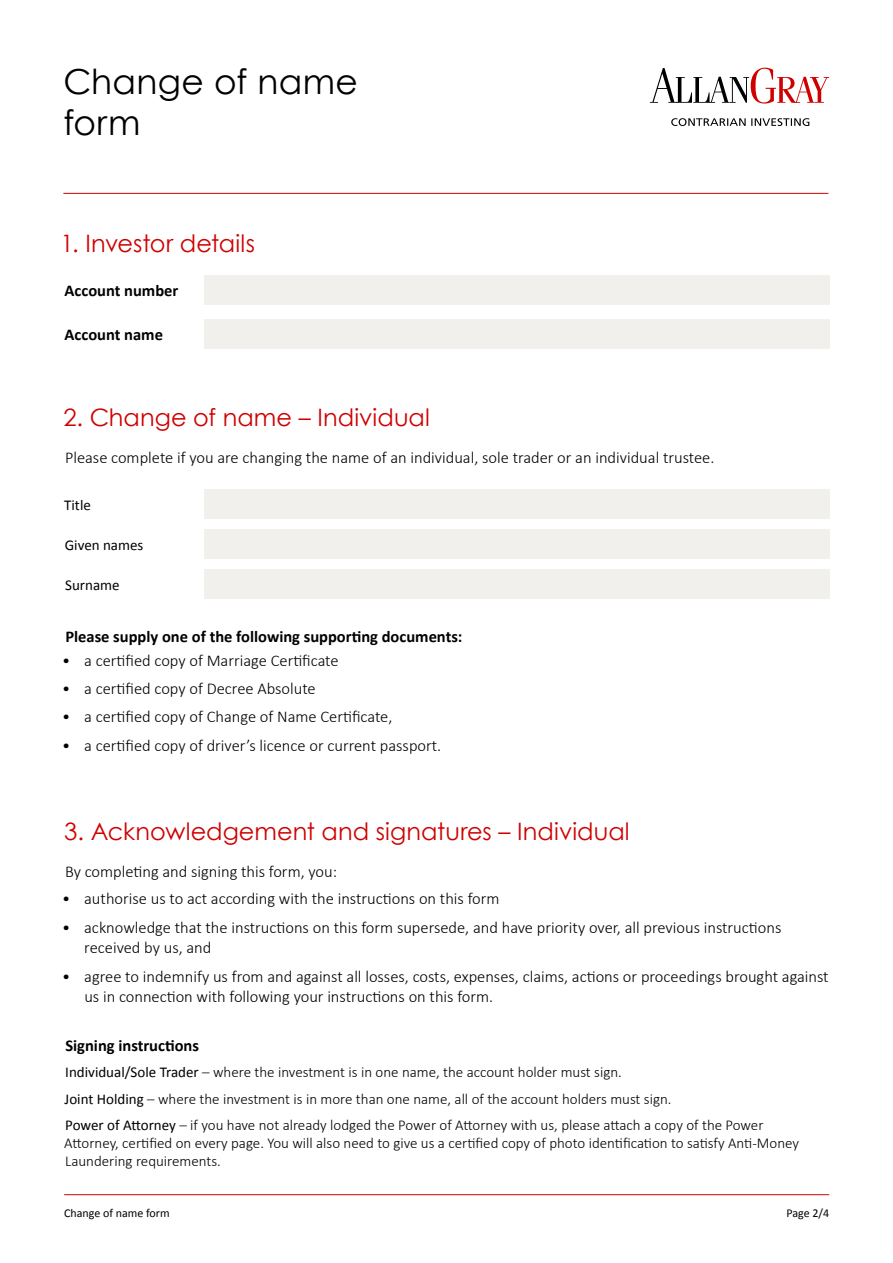
<style>
.page{position:relative;width:893px;height:1263px;background:#fff}
.page>*{position:absolute;margin:0;border:0;box-sizing:border-box;transform-origin:0 0}
.t1{font:34.5px/40.5px "Century Gothic";letter-spacing:.01em;color:#000}
.t2{font:24px "Century Gothic";letter-spacing:.005em;color:#cf0000}
.t3{font:300 16.5px/20.2px "Calibri";color:#000101}
.t4{font:300 16.5px "Calibri";color:#000}
.t5{font:700 16.5px "Calibri";color:#000}
.t6{font:300 15px/26.5px "Calibri";color:#000}
.t7{font:15px "Calibri";color:#000}
.t8{font:12px "Calibri";color:#000}
.s1{font-weight:400}
</style>
<div class="page">
<hr style="left:64px;top:1194px;width:765px;height:1px;background:#cf0000">
<hr style="left:63px;top:193px;width:765px;height:1px;background:#cf0000">
<svg style="left:671px;top:118px;width:138px;height:8px"></svg>
<svg style="left:650px;top:68px;width:179px;height:36px"></svg>
<div style="left:204px;top:275px;width:625px;height:30px;background:#f1f0ed"></div>
<div style="left:204px;top:319px;width:625px;height:30px;background:#f1f0ed"></div>
<div style="left:204px;top:489px;width:625px;height:30px;background:#f1f0ed"></div>
<div style="left:204px;top:529px;width:625px;height:30px;background:#f1f0ed"></div>
<div style="left:204px;top:569px;width:625px;height:30px;background:#f1f0ed"></div>
<h1 class="t1" style="left:63px;top:61px;width:296px">Change of name form</h1>
<h2 class="t2" style="left:60px;top:229px;width:196px">1. Investor details</h2>
<p class="t5" style="left:65px;top:280px;width:115px">Account number</p>
<p class="t5" style="left:65px;top:324px;width:100px">Account name</p>
<h2 class="t2" style="left:63px;top:403px;width:368px">2. Change of name – Individual</h2>
<p class="t4" style="left:65px;top:448px;width:651px">Please complete if you are changing the name of an individual, sole trader or an individual trustee.</p>
<p class="t7" style="left:64px;top:495px;width:28px">Title</p>
<p class="t7" style="left:65px;top:535px;width:80px">Given names</p>
<p class="t7" style="left:65px;top:575px;width:56px">Surname</p>
<p class="t5" style="left:65px;top:626px;width:399px">Please supply one of the following supporting documents:</p>
<p class="t4" style="left:62px;top:650px;width:278px">• a certified copy of Marriage Certificate</p>
<p class="t4" style="left:62px;top:678px;width:255px">• a certified copy of Decree Absolute</p>
<p class="t4" style="left:62px;top:707px;width:332px">• a certified copy of Change of Name Certificate,</p>
<p class="t4" style="left:62px;top:735px;width:381px">• a certified copy of driver’s licence or current passport.</p>
<h2 class="t2" style="left:64px;top:817px;width:567px">3. Acknowledgement and signatures – Individual</h2>
<p class="t3" style="left:65px;top:862px;width:274px">By completing and signing this form, you:</p>
<p class="t3" style="left:62px;top:888px;width:439px">• authorise us to act according with the instructions on this form</p>
<p class="t3" style="left:84px;top:917px;width:699px;text-indent:-22px">• acknowledge that the instructions on this form supersede, and have priority over, all previous instructions received by us, and</p>
<p class="t3" style="left:84px;top:966px;width:746px;text-indent:-22px">• agree to indemnify us from and against all losses, costs, expenses, claims, actions or proceedings brought against us in connection with following your instructions on this form.</p>
<p class="t5" style="left:65px;top:1035px;width:135px">Signing instructions</p>
<p class="t6" style="left:65px;top:1059px;width:700px"><span class="s1">Individual/Sole Trader</span> – where the investment is in one name, the account holder must sign.<br><span class="s1">Joint Holding</span> – where the investment is in more than one name, all of the account holders must sign.<br><span class="s1">Power of Attorney</span> – if you have not already lodged the Power of Attorney with us, please attach a copy of the Power</p>
<p class="t6" style="left:64px;top:1134px;width:736px;line-height:18px">Attorney, certified on every page. You will also need to give us a certified copy of photo identification to satisfy Anti-Money<br>Laundering requirements.</p>
<p class="t8" style="left:64px;top:1205px;width:107px">Change of name form</p>
<p class="t8" style="left:786px;top:1205px;width:44px">Page 2/4</p>
</div>
